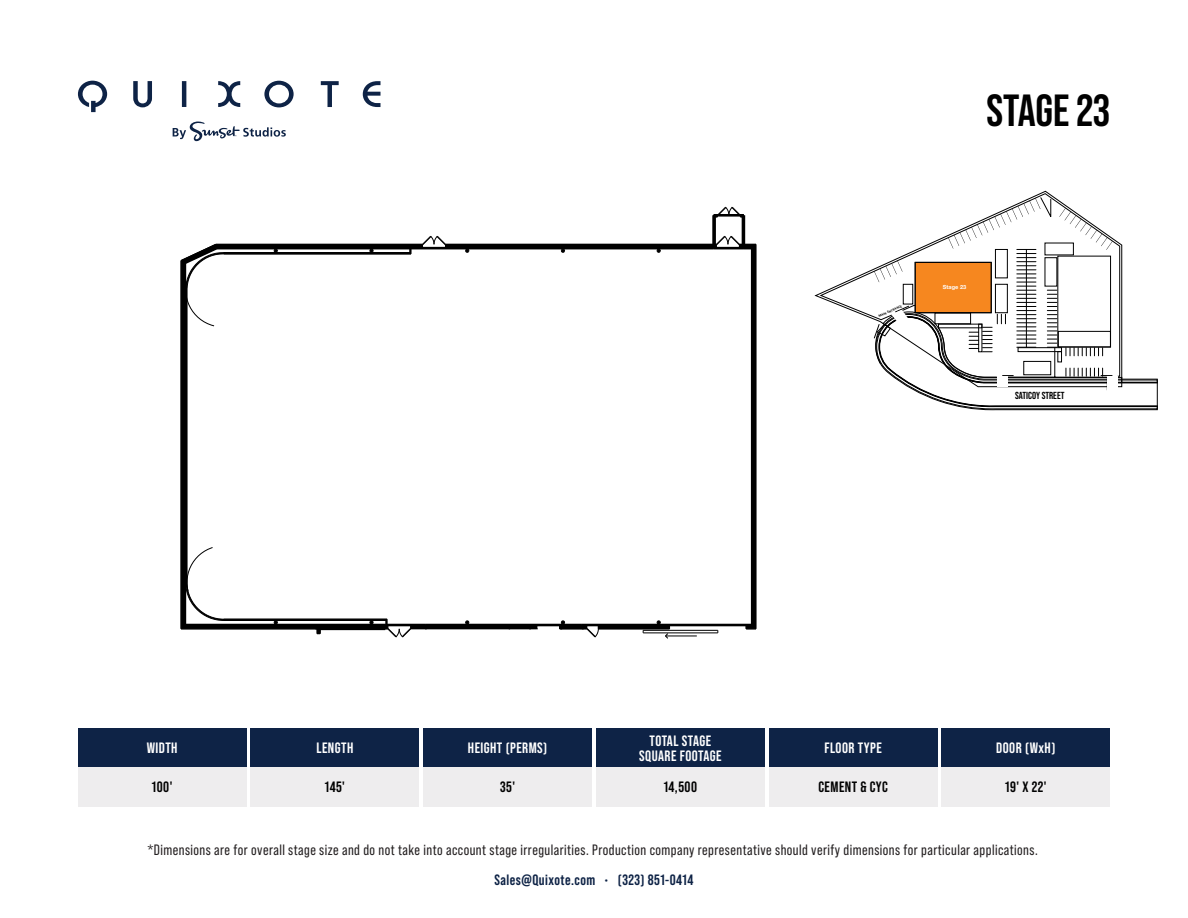
<style>
.page{position:relative;width:1188px;height:918px;background:#fff}
.page>*{position:absolute;margin:0;border:0;box-sizing:border-box;transform-origin:0 0}
.t1{font:700 45px "Bebas Neue Pro";color:#010101}
.t2{font:15px "Bebas Neue Pro";letter-spacing:.03em;color:#231f20}
.t3{font:700 15px/15px "Bebas Neue Pro";letter-spacing:.03em;color:#fff;text-align:center}
.t4{font:700 15px "Bebas Neue Pro";letter-spacing:.03em;color:#010101}
.t5{font:700 15px "Bebas Neue Pro";letter-spacing:.03em;color:#0e2346}
.t6{font:700 10.2px "Bebas Neue Pro";color:#010101}
.t7{font:700 5.55px "Helvetica Neue";color:#fff}
.t8{font:700 3.3px "Frutiger";color:#010101}
</style>
<div class="page">
<div style="left:78px;top:728px;width:168px;height:39px;background:#0e2346"></div>
<div style="left:251px;top:728px;width:168px;height:39px;background:#0e2346"></div>
<div style="left:423px;top:728px;width:169px;height:39px;background:#0e2346"></div>
<div style="left:596px;top:728px;width:169px;height:39px;background:#0e2346"></div>
<div style="left:769px;top:728px;width:168px;height:39px;background:#0e2346"></div>
<div style="left:942px;top:728px;width:168px;height:39px;background:#0e2346"></div>
<div style="left:78px;top:767px;width:168px;height:39px;background:#eeedee"></div>
<div style="left:251px;top:767px;width:168px;height:39px;background:#eeedee"></div>
<div style="left:423px;top:767px;width:169px;height:39px;background:#eeedee"></div>
<div style="left:596px;top:767px;width:169px;height:39px;background:#eeedee"></div>
<div style="left:769px;top:767px;width:168px;height:39px;background:#eeedee"></div>
<div style="left:942px;top:767px;width:168px;height:39px;background:#eeedee"></div>
<svg style="left:78px;top:81px;width:29px;height:31px"></svg>
<svg style="left:264px;top:81px;width:30px;height:26px"></svg>
<svg style="left:133px;top:81px;width:19px;height:26px"></svg>
<svg style="left:363px;top:81px;width:17px;height:26px"></svg>
<svg style="left:321px;top:81px;width:18px;height:26px"></svg>
<svg style="left:218px;top:81px;width:22px;height:26px"></svg>
<svg style="left:182px;top:81px;width:4px;height:26px"></svg>
<svg style="left:173px;top:121px;width:113px;height:20px"></svg>
<svg style="left:820px;top:276px;width:37px;height:37px"></svg>
<svg style="left:857px;top:190px;width:301px;height:220px"></svg>
<div style="left:997px;top:376px;width:11px;height:11px;background:#fff"></div>
<div style="left:1107px;top:376px;width:11px;height:15px;background:#fff"></div>
<svg style="left:465px;top:249px;width:5px;height:4px"></svg>
<svg style="left:561px;top:249px;width:4px;height:4px"></svg>
<svg style="left:656px;top:249px;width:5px;height:4px"></svg>
<svg style="left:465px;top:620px;width:5px;height:4px"></svg>
<hr style="left:643px;top:630px;width:75px;height:1px;background:#000">
<hr style="left:643px;top:633px;width:75px;height:1px;background:#000">
<hr style="left:665px;top:636px;width:32px;height:1px;background:#000">
<hr style="left:756px;top:244px;width:1px;height:385px;background:#000">
<hr style="left:411px;top:629px;width:126px;height:1px;background:#000">
<svg style="left:656px;top:620px;width:14px;height:19px"></svg>
<hr style="left:411px;top:625px;width:126px;height:4px;background:#000">
<svg style="left:529px;top:626px;width:9px;height:4px"></svg>
<svg style="left:559px;top:620px;width:40px;height:18px"></svg>
<hr style="left:598px;top:629px;width:72px;height:1px;background:#000">
<hr style="left:598px;top:625px;width:72px;height:4px;background:#000">
<svg style="left:422px;top:235px;width:24px;height:12px"></svg>
<hr style="left:445px;top:244px;width:271px;height:4px;background:#000">
<hr style="left:181px;top:629px;width:207px;height:1px;background:#000">
<svg style="left:181px;top:244px;width:242px;height:385px"></svg>
<svg style="left:185px;top:547px;width:226px;height:91px"></svg>
<hr style="left:185px;top:624px;width:200px;height:2px;background:#000">
<svg style="left:713px;top:206px;width:43px;height:427px"></svg>
<hr style="left:712px;top:215px;width:3px;height:33px;background:#000">
<hr style="left:385px;top:624px;width:40px;height:2px;background:#000">
<hr style="left:714px;top:247px;width:30px;height:2px;background:#000">
<hr style="left:217px;top:247px;width:497px;height:2px;background:#000">
<svg style="left:180px;top:244px;width:232px;height:83px"></svg>
<hr style="left:184px;top:263px;width:2px;height:362px;background:#000">
<hr style="left:425px;top:624px;width:157px;height:2px;background:#000">
<hr style="left:582px;top:624px;width:170px;height:2px;background:#000">
<hr style="left:751px;top:248px;width:2px;height:377px;background:#000">
<hr style="left:317px;top:628px;width:58px;height:2px;background:#000">
<h1 class="t1" style="left:987px;top:84px;width:125px">STAGE 23</h1>
<p class="t8" style="left:878px;top:314px;width:27px;rotate:-23deg">MAIN ENTRANCE</p>
<p class="t7" style="left:943px;top:283px;width:25px">Stage 23</p>
<p class="t6" style="left:1015px;top:390px;width:51px">SATICOY STREET</p>
<p class="t3" style="left:316px;top:740px;width:38px">LENGTH</p>
<p class="t3" style="left:468px;top:740px;width:81px">HEIGHT (PERMS)</p>
<p class="t3" style="left:639px;top:733px;width:84px">TOTAL STAGE<br>SQUARE FOOTAGE</p>
<p class="t3" style="left:824px;top:740px;width:59px">FLOOR TYPE</p>
<p class="t3" style="left:996px;top:740px;width:61px">DOOR (WxH)</p>
<p class="t3" style="left:147px;top:740px;width:32px">WIDTH</p>
<p class="t4" style="left:152px;top:778px;width:22px">100'</p>
<p class="t4" style="left:325px;top:778px;width:22px">145'</p>
<p class="t4" style="left:500px;top:778px;width:16px">35'</p>
<p class="t4" style="left:664px;top:778px;width:35px">14,500</p>
<p class="t4" style="left:818px;top:778px;width:71px">CEMENT &amp; CYC</p>
<p class="t4" style="left:1005px;top:778px;width:43px">19' X 22'</p>
<p class="t2" style="left:147px;top:842px;width:892px">*Dimensions are for overall stage size and do not take into account stage irregularities. Production company representative should verify dimensions for particular applications.</p>
<p class="t5" style="left:495px;top:871px;width:200px">Sales@Quixote.com • (323) 851-0414</p>
</div>
